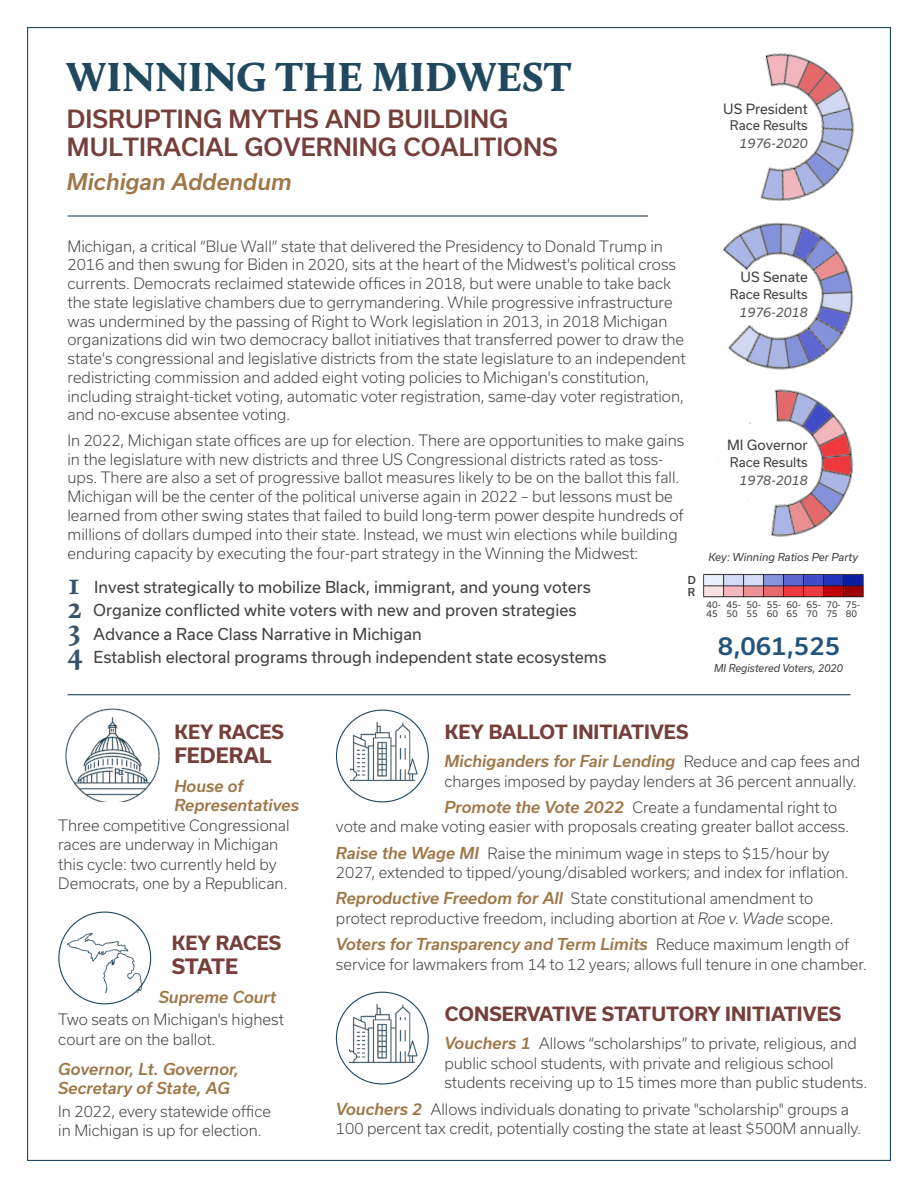
<style>
.page{position:relative;width:918px;height:1188px;background:#fff}
.page>*{position:absolute;margin:0;border:0;box-sizing:border-box;transform-origin:0 0}
.t1{font:900 42px "Calluna";color:#20485f}
.t2{font:500 24px/28.5px "Usual";color:#753f3a}
.t3{font:500 24px "Usual";color:#23537a}
.t4{font:italic 500 22.05px "Usual";color:#9f7748}
.t5{font:700 20.25px "Usual";color:#753f3a}
.t6{font:700 18.75px "Usual";color:#753f3a}
.t7{font:15.75px/23.2px "Usual";color:#414042}
.t8{font:italic 500 15.75px/19.5px "Usual";color:#9f7748}
.t9{font:300 15px/18.8px "Usual";color:#414042}
.t10{font:13.5px "Usual";color:#414042}
.t11{font:12.75px "Usual";color:#414042}
.t12{font:italic 12.75px "Usual";color:#58595b}
.t13{font:italic 10.5px "Usual";color:#414042}
.t14{font:italic 10.5px "Usual";color:#414042;scale:.95 1}
.t15{font:500 10.5px/12px "Usual";color:#414042}
.t16{font:9px/9px "Usual";color:#414042}
.s1{font-family:"Calluna";font-weight:700;font-size:30px;color:#365369}
.s2{font-weight:300;font-style:normal;font-size:15px;color:#414042}
.s3{font-weight:500;font-style:italic;font-size:15.75px;color:#9f7748}
.s4{font-style:italic}
</style>
<div class="page">
<img style="left:65px;top:708px;width:95px;height:94px">
<img style="left:350px;top:717px;width:70px;height:68px">
<hr style="left:68px;top:694px;width:782px;height:1px;background:#20485f">
<hr style="left:68px;top:215px;width:580px;height:2px;background:#20485f">
<img style="left:703px;top:573px;width:161px;height:25px">
<img style="left:67px;top:933px;width:76px;height:59px">
<img style="left:670px;top:27px;width:221px;height:138px">
<img style="left:723px;top:165px;width:168px;height:261px">
<img style="left:718px;top:364px;width:162px;height:173px">
<img style="left:350px;top:999px;width:70px;height:68px">
<h1 class="t1" style="left:67px;top:50px;width:506px">WINNING THE MIDWEST</h1>
<h2 class="t2" style="left:67px;top:104px;width:492px">DISRUPTING MYTHS AND BUILDING<br>MULTIRACIAL GOVERNING COALITIONS</h2>
<h3 class="t4" style="left:67px;top:169px;width:226px">Michigan Addendum</h3>
<p class="t10" style="left:723px;top:101px;width:86px">US President</p>
<p class="t11" style="left:730px;top:118px;width:79px">Race Results</p>
<p class="t12" style="left:740px;top:136px;width:70px">1976-2020</p>
<p class="t9" style="left:68px;top:237px;width:620px">Michigan, a critical “Blue Wall” state that delivered the Presidency to Donald Trump in 2016 and then swung for Biden in 2020, sits at the heart of the Midwest's political cross currents. Democrats reclaimed statewide offices in 2018, but were unable to take back the state legislative chambers due to gerrymandering. While progressive infrastructure was undermined by the passing of Right to Work legislation in 2013, in 2018 Michigan organizations did win two democracy ballot initiatives that transferred power to draw the state's congressional and legislative districts from the state legislature to an independent redistricting commission and added eight voting policies to Michigan's constitution, including straight-ticket voting, automatic voter registration, same-day voter registration, and no-excuse absentee voting.</p>
<p class="t9" style="left:68px;top:431px;width:618px">In 2022, Michigan state offices are up for election. There are opportunities to make gains in the legislature with new districts and three US Congressional districts rated as toss&shy;ups. There are also a set of progressive ballot measures likely to be on the ballot this fall.<br>Michigan will be the center of the political universe again in 2022 – but lessons must be learned from other swing states that failed to build long-term power despite hundreds of millions of dollars dumped into their state. Instead, we must win elections while building enduring capacity by executing the four-part strategy in the Winning the Midwest:</p>
<p class="t7" style="left:68px;top:576px;width:540px"><span class="s1">1</span> Invest strategically to mobilize Black, immigrant, and young voters <span class="s1">2</span> Organize conflicted white voters with new and proven strategies<br><span class="s1">3</span> Advance a Race Class Narrative in Michigan<br><span class="s1">4</span> Establish electoral programs through independent state ecosystems</p>
<p class="t15" style="left:688px;top:574px;width:10px">D<br>R</p>
<p class="t10" style="left:741px;top:270px;width:69px">US Senate</p>
<p class="t11" style="left:730px;top:287px;width:79px">Race Results</p>
<p class="t12" style="left:740px;top:305px;width:70px">1976-2018</p>
<p class="t10" style="left:727px;top:438px;width:82px">MI Governor</p>
<p class="t11" style="left:730px;top:455px;width:79px">Race Results</p>
<p class="t12" style="left:739px;top:473px;width:70px">1978-2018</p>
<p class="t13" style="left:709px;top:551px;width:151px">Key: Winning Ratios Per Party</p>
<p class="t16" style="left:706px;top:600px;width:16px">40-<br>45</p>
<p class="t16" style="left:726px;top:600px;width:16px">45-<br>50</p>
<p class="t16" style="left:746px;top:600px;width:16px">50-<br>55</p>
<p class="t16" style="left:767px;top:600px;width:16px">55-<br>60</p>
<p class="t16" style="left:786px;top:600px;width:16px">60-<br>65</p>
<p class="t16" style="left:806px;top:600px;width:16px">65-<br>70</p>
<p class="t16" style="left:826px;top:600px;width:16px">70-<br>75</p>
<p class="t16" style="left:846px;top:600px;width:16px">75-<br>80</p>
<h2 class="t3" style="left:718px;top:632px;width:124px">8,061,525</h2>
<p class="t14" style="left:714px;top:662px;width:137px">MI Registered Voters, 2020</p>
<p class="t6" style="left:174px;top:721px;width:111px">KEY RACES</p>
<h3 class="t5" style="left:174px;top:744px;width:99px">FEDERAL</h3>
<p class="t8" style="left:174px;top:776px;width:126px">House of<br>Representatives</p>
<p class="t9" style="left:58px;top:816px;width:233px;line-height:19.5px">Three competitive Congressional races are underway in Michigan this cycle: two currently held by<br>Democrats, one by a Republican.</p>
<p class="t6" style="left:172px;top:932px;width:111px">KEY RACES</p>
<h3 class="t5" style="left:172px;top:955px;width:68px">STATE</h3>
<p class="t8" style="left:159px;top:987px;width:119px">Supreme Court</p>
<p class="t9" style="left:58px;top:1010px;width:227px;line-height:19.5px">Two seats on Michigan's highest court are on the ballot.</p>
<p class="t8" style="left:58px;top:1059px;width:182px">Governor, Lt. Governor,<br>Secretary of State, AG</p>
<p class="t9" style="left:58px;top:1101px;width:214px;line-height:19.5px">In 2022, every statewide office in Michigan is up for election.</p>
<p class="t6" style="left:445px;top:721px;width:245px">KEY BALLOT INITIATIVES</p>
<p class="t8" style="left:444px;top:751px;width:417px">Michiganders for Fair Lending <span class="s2">Reduce and cap fees and</span></p>
<p class="t9" style="left:444px;top:768px;width:414px;line-height:26.2px">charges imposed by payday lenders at 36 percent annually.<br><span class="s3">Promote the Vote 2022</span> Create a fundamental right to</p>
<p class="t9" style="left:336px;top:814px;width:515px;line-height:26.2px">vote and make voting easier with proposals creating greater ballot access.<br><span class="s3">Raise the Wage MI</span> Raise the minimum wage in steps to $15/hour by</p>
<p class="t9" style="left:336px;top:859px;width:514px;line-height:26.2px">2027, extended to tipped/young/disabled workers; and index for inflation.<br><span class="s3">Reproductive Freedom for All</span> State constitutional amendment to</p>
<p class="t9" style="left:336px;top:909px;width:499px">protect reproductive freedom, including abortion at <span class="s4">Roe v. Wade</span> scope.</p>
<p class="t8" style="left:336px;top:934px;width:515px">Voters for Transparency and Term Limits <span class="s2">Reduce maximum length of</span></p>
<p class="t9" style="left:336px;top:955px;width:532px">service for lawmakers from 14 to 12 years; allows full tenure in one chamber.</p>
<p class="t6" style="left:445px;top:1003px;width:398px">CONSERVATIVE STATUTORY INITIATIVES</p>
<p class="t9" style="left:444px;top:1034px;width:424px;line-height:19.5px"><span class="s3">Vouchers 1</span> Allows “scholarships” to private, religious, and public school students, with private and religious school students receiving up to 15 times more than public students.</p>
<p class="t9" style="left:336px;top:1099px;width:527px;line-height:19.5px"><span class="s3">Vouchers 2</span> Allows individuals donating to private "scholarship" groups a<br>100 percent tax credit, potentially costing the state at least $500M annually.</p>
</div>
